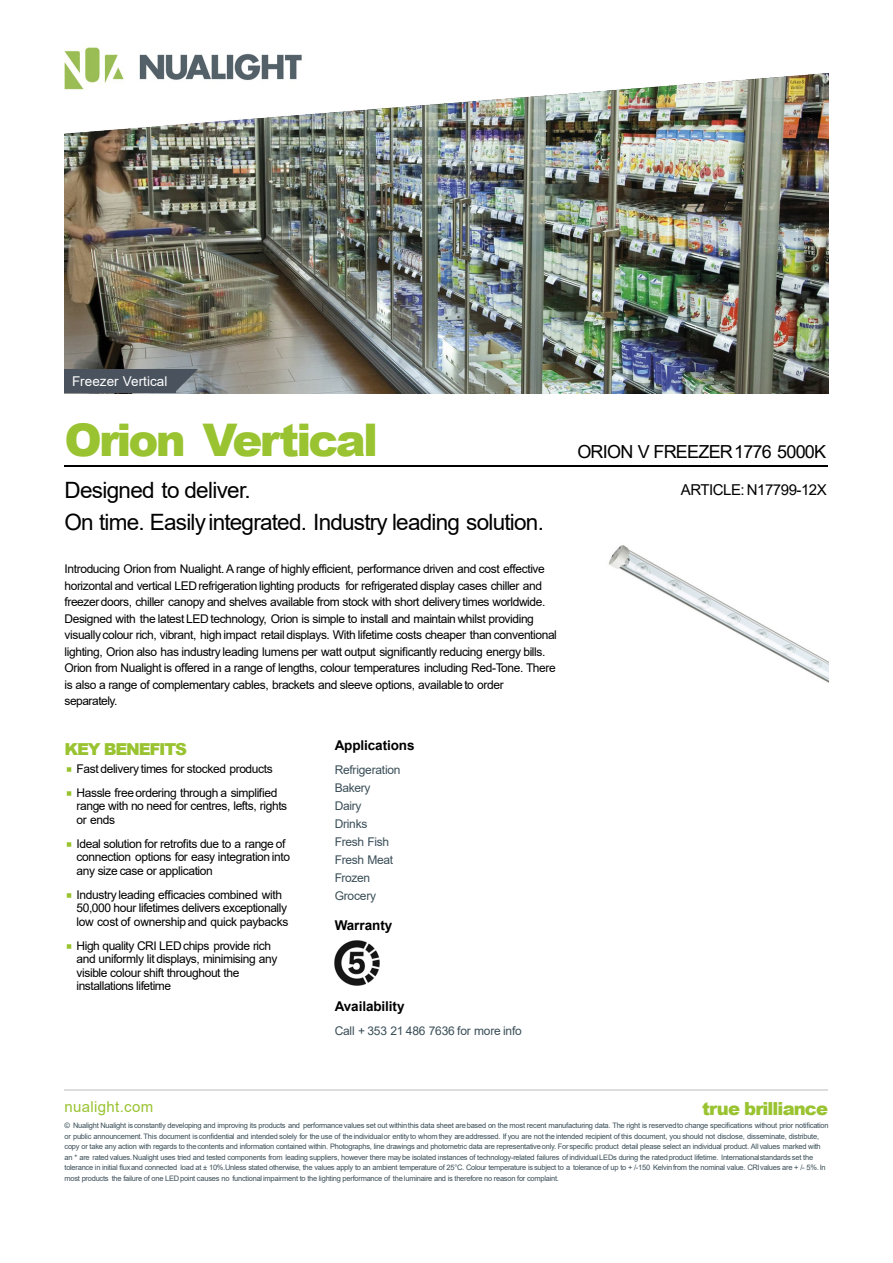
<style>
.page{position:relative;width:893px;height:1263px;background:#fff}
.page>*{position:absolute;margin:0;border:0;box-sizing:border-box;transform-origin:0 0}
.t1{font:900 45px "Arial";letter-spacing:-.06em;color:#9ac331}
.t2{font:22.5px/31.5px "Arial";letter-spacing:-.035em;color:#000}
.t3{font:18px "Arial";letter-spacing:-.045em;color:#000}
.t4{font:900 18px "Arial";letter-spacing:-.05em;color:#9ac331}
.t5{font:900 16.5px "Arial";letter-spacing:-.07em;color:#9ac331}
.t6{font:15px "Arial";letter-spacing:-.03em;color:#000}
.t7{font:15px "Arial";letter-spacing:.025em;color:#9ac331}
.t8{font:700 13.5px "Arial";letter-spacing:-.005em;color:#000}
.t9{font:13.5px "Arial";letter-spacing:.005em;color:#fff}
.t10{font:12px/16.5px "Arial";letter-spacing:-.035em;color:#000}
.t11{font:12px/18px "Arial";letter-spacing:-.02em;color:#3a4e58}
.t12{font:7.5px/10.5px "Arial";letter-spacing:-.03em;color:#3a4e58}
</style>
<div class="page">
<img style="left:64px;top:134px;width:764px;height:259px">
<img style="left:64px;top:47px;width:764px;height:87px">
<div style="left:64px;top:369px;width:112px;height:24px;background:#49525d"></div>
<svg style="left:176px;top:369px;width:22px;height:24px"></svg>
<hr style="left:64px;top:465px;width:764px;height:1px;background:#000">
<svg style="left:67px;top:767px;width:4px;height:5px"></svg>
<svg style="left:67px;top:791px;width:4px;height:5px"></svg>
<svg style="left:67px;top:842px;width:4px;height:5px"></svg>
<svg style="left:67px;top:893px;width:4px;height:5px"></svg>
<svg style="left:67px;top:944px;width:4px;height:5px"></svg>
<img style="left:334px;top:940px;width:46px;height:46px">
<img style="left:608px;top:545px;width:220px;height:138px">
<hr style="left:64px;top:1089px;width:764px;height:1px;background:#dbdddf">
<h3 class="t9" style="left:72px;top:376px;width:97px">Freezer Vertical</h3>
<h1 class="t1" style="left:64px;top:424px;width:315px">Orion Vertical</h1>
<h2 class="t2" style="left:64px;top:476px;width:481px">Designed to deliver.<br>On time. Easilyintegrated. Industry leading solution.</h2>
<p class="t10" style="left:64px;top:562px;width:494px">Introducing Orion from Nualight. A range of highly efficient, performance driven and cost effective horizontal and vertical LEDrefrigeration lighting products for refrigerated display cases chiller and freezerdoors, chiller canopy and shelves available from stock with short delivery times worldwide.<br>Designed with the latest LED technology, Orion is simple to install and maintain whilst providing visuallycolour rich, vibrant, high impact retail displays. With lifetime costs cheaper than conventional lighting, Orion also has industry leading lumens per watt output significantly reducing energy bills.<br>Orion from Nualight is offered in a range of lengths, colour temperatures including Red-Tone. There is also a range of complementary cables, brackets and sleeve options, available to order separately.</p>
<h3 class="t5" style="left:64px;top:743px;width:124px">KEY BENEFITS</h3>
<h3 class="t10" style="left:76px;top:757px;width:202px;line-height:24px">Fast delivery times for stocked products<br>Hassle free ordering through a simplified</h3>
<h3 class="t10" style="left:76px;top:800px;width:212px;line-height:13.5px">range with no need for centres, lefts, rights or ends</h3>
<h3 class="t10" style="left:76px;top:838px;width:215px;line-height:13.5px">Ideal solution for retrofits due to a range of connection options for easy integration into any size case or application</h3>
<h3 class="t10" style="left:76px;top:889px;width:213px;line-height:13.5px">Industry leading efficacies combined with<br>50,000 hour lifetimes delivers exceptionally low cost of ownershipand quick paybacks</h3>
<h3 class="t10" style="left:76px;top:940px;width:202px;line-height:13.5px">High quality CRI LEDchips provide rich and uniformly lit displays, minimising any visible colour shift throughout the installations lifetime</h3>
<h3 class="t8" style="left:334px;top:740px;width:81px">Applications</h3>
<h3 class="t11" style="left:334px;top:762px;width:67px">Refrigeration<br>Bakery<br>Dairy<br>Drinks<br>Fresh Fish<br>Fresh Meat<br>Frozen<br>Grocery</h3>
<h3 class="t8" style="left:334px;top:920px;width:59px">Warranty</h3>
<h3 class="t8" style="left:334px;top:1001px;width:71px">Availability</h3>
<h3 class="t11" style="left:334px;top:1023px;width:189px">Call + 353 21 486 7636 for more info</h3>
<h3 class="t3" style="left:577px;top:444px;width:250px">ORION V FREEZER1776 5000K</h3>
<h3 class="t6" style="left:680px;top:484px;width:147px">ARTICLE: N17799-12X</h3>
<h3 class="t7" style="left:64px;top:1101px;width:90px">nualight.com</h3>
<h3 class="t4" style="left:702px;top:1102px;width:127px">true brilliance</h3>
<p class="t12" style="left:64px;top:1121px;width:765px">© Nualight Nualight isconstantly developing and improving its products and performance values set out withinthis data sheet arebased on the most recent manufacturing data. The right is reservedto change specifications without prior notification or public announcement. This document is confidential and intended solely for the use of the individualor entityto whom they areaddressed. If you are not the intended recipient of this document, you should not disclose, disseminate, distribute, copy or take any action with regards to the contents and information contained within. Photographs, line drawings and photometric data are representativeonly. Forspecific product detail please select an individual product. All values marked with an * are rated values.Nualight uses tried and tested components from leading suppliers, however there maybe isolated instances of technology-related failures of individualLEDs during the rated product lifetime. Internationalstandards set the tolerance in initial fluxand connected load at ± 10%.Unless stated otherwise, the values apply to an ambient temperature of 25°C. Colour temperature is subject to a tolerance of up to + /-150 Kelvinfrom the nominal value. CRIvalues are + /- 5%. In most products the failure of one LEDpoint causes no functional impairment to the lighting performance of the luminaire and is therefore no reason for complaint.</p>
</div>
